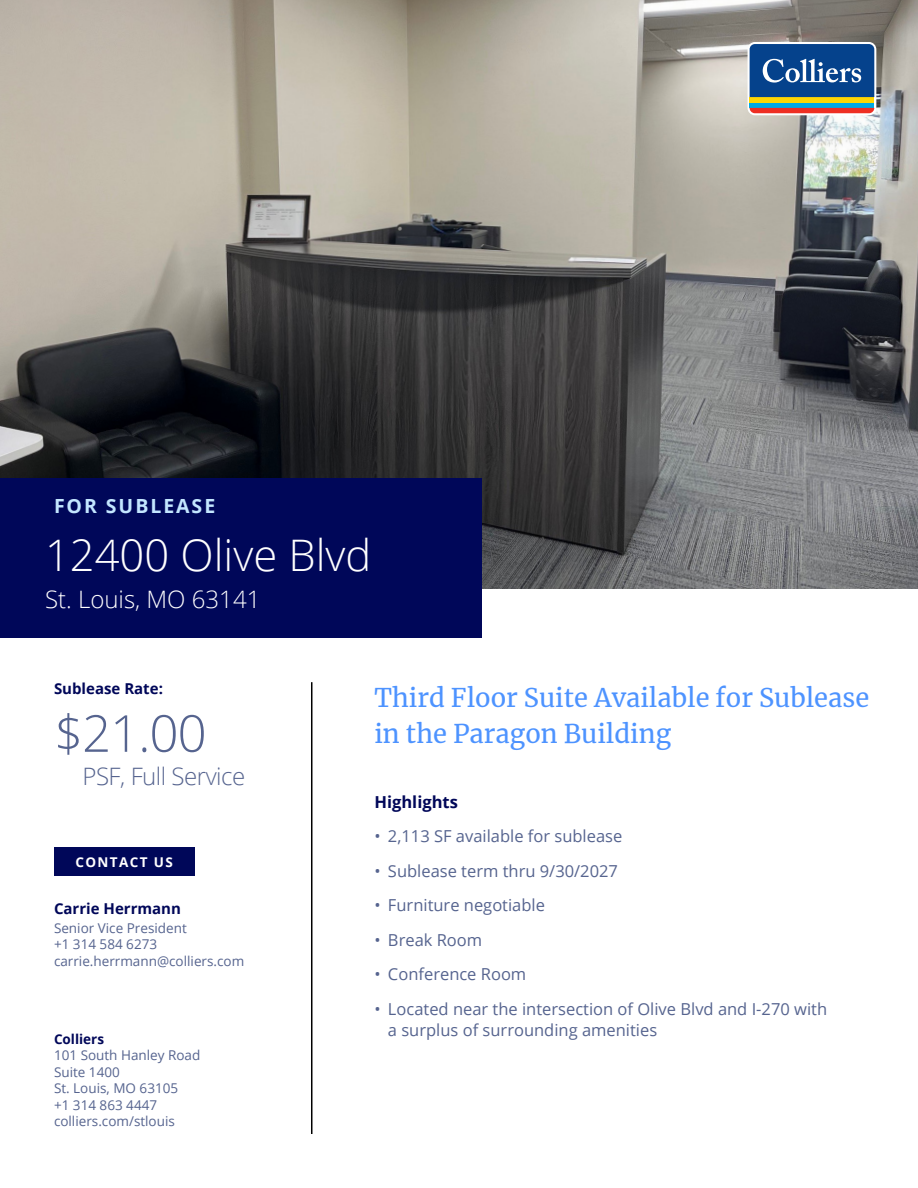
<style>
.page{position:relative;width:918px;height:1188px;background:#fff}
.page>*{position:absolute;margin:0;border:0;box-sizing:border-box;transform-origin:0 0}
.Price{font:300 51px "Open Sans";color:#56648f}
.Street_Name{font:300 43.5px "Open Sans";color:#fff}
.Headline{font:25.5px/36px "Merriweather";color:#4d93ff}
.Location{font:300 24px "Open Sans";color:#fff}
.PSF{font:300 24px "Open Sans";letter-spacing:-.02em;color:#56648f}
.Type{font:700 19.5px "Open Sans";letter-spacing:.1em;color:#c3e6ff}
.t1{font:16.5px/21px "Open Sans";color:#56648f}
.Subtitle{font:700 16.5px "Open Sans";color:#000759}
.Firstname_Lastname{font:700 15px "Open Sans";color:#000759}
.Asking_Price{font:700 15px "Open Sans";color:#000759}
.Contact_Information{font:13.5px "Open Sans";color:#56648f}
.Colliers_Address{font:13.5px/16.5px "Open Sans";color:#56648f}
.Contact_Us{font:700 13.5px "Open Sans";letter-spacing:.1em;color:#fff}
.Colliers_International{font:700 13.5px "Open Sans";color:#000759}
</style>
<div class="page">
<img style="left:0;top:0;width:918px;height:588px">
<div style="left:0;top:478px;width:482px;height:160px;background:#000759"></div>
<div style="left:54px;top:848px;width:140px;height:28px;background:#000759"></div>
<hr style="left:311px;top:682px;width:1px;height:452px;background:#000">
<svg style="left:748px;top:42px;width:128px;height:73px"></svg>
<div style="left:750px;top:103px;width:124px;height:5px;background:#00a8e4"></div>
<div style="left:750px;top:97px;width:124px;height:6px;background:#fed503"></div>
<svg style="left:750px;top:108px;width:124px;height:5px"></svg>
<svg style="left:750px;top:44px;width:124px;height:53px;background:#205698"></svg>
<p class="Type" style="left:54px;top:492px;width:163px">FOR SUBLEASE</p>
<p class="Street_Name" style="left:45px;top:525px;width:328px">12400 Olive Blvd</p>
<p class="Location" style="left:45px;top:583px;width:217px">St. Louis, MO 63141</p>
<p class="Asking_Price" style="left:54px;top:678px;width:110px">Sublease Rate:</p>
<p class="Price" style="left:54px;top:698px;width:154px">$21.00</p>
<p class="PSF" style="left:82px;top:760px;width:164px">PSF, Full Service</p>
<p class="Contact_Us" style="left:76px;top:852px;width:99px">CONTACT US</p>
<p class="Firstname_Lastname" style="left:54px;top:897px;width:129px">Carrie Herrmann</p>
<p class="Contact_Information" style="left:54px;top:919px;width:134px">Senior Vice President</p>
<p class="Contact_Information" style="left:54px;top:935px;width:105px">+1 314 584 6273</p>
<p class="Contact_Information" style="left:54px;top:952px;width:192px">carrie.herrmann@colliers.com</p>
<p class="Colliers_International" style="left:54px;top:1029px;width:52px">Colliers</p>
<p class="Colliers_Address" style="left:54px;top:1047px;width:148px">101 South Hanley Road</p>
<p class="Colliers_Address" style="left:54px;top:1063px;width:126px">Suite 1400<br>St. Louis, MO 63105</p>
<p class="Colliers_Address" style="left:54px;top:1096px;width:105px">+1 314 863 4447</p>
<p class="Contact_Information" style="left:54px;top:1112px;width:122px">colliers.com/stlouis</p>
<p class="Headline" style="left:374px;top:679px;width:496px">Third Floor Suite Available for Sublease in the Paragon Building</p>
<p class="Subtitle" style="left:374px;top:790px;width:85px">Highlights</p>
<p class="t1" style="left:374px;top:825px;width:249px">• 2,113 SF available for sublease</p>
<p class="t1" style="left:374px;top:860px;width:245px">• Sublease term thru 9/30/2027</p>
<p class="t1" style="left:374px;top:894px;width:172px">• Furniture negotiable</p>
<p class="t1" style="left:374px;top:929px;width:109px">• Break Room</p>
<p class="t1" style="left:374px;top:963px;width:153px">• Conference Room</p>
<p class="t1" style="left:388px;top:998px;width:441px;text-indent:-14px">• Located near the intersection of Olive Blvd and I-270 with a surplus of surrounding amenities</p>
</div>
